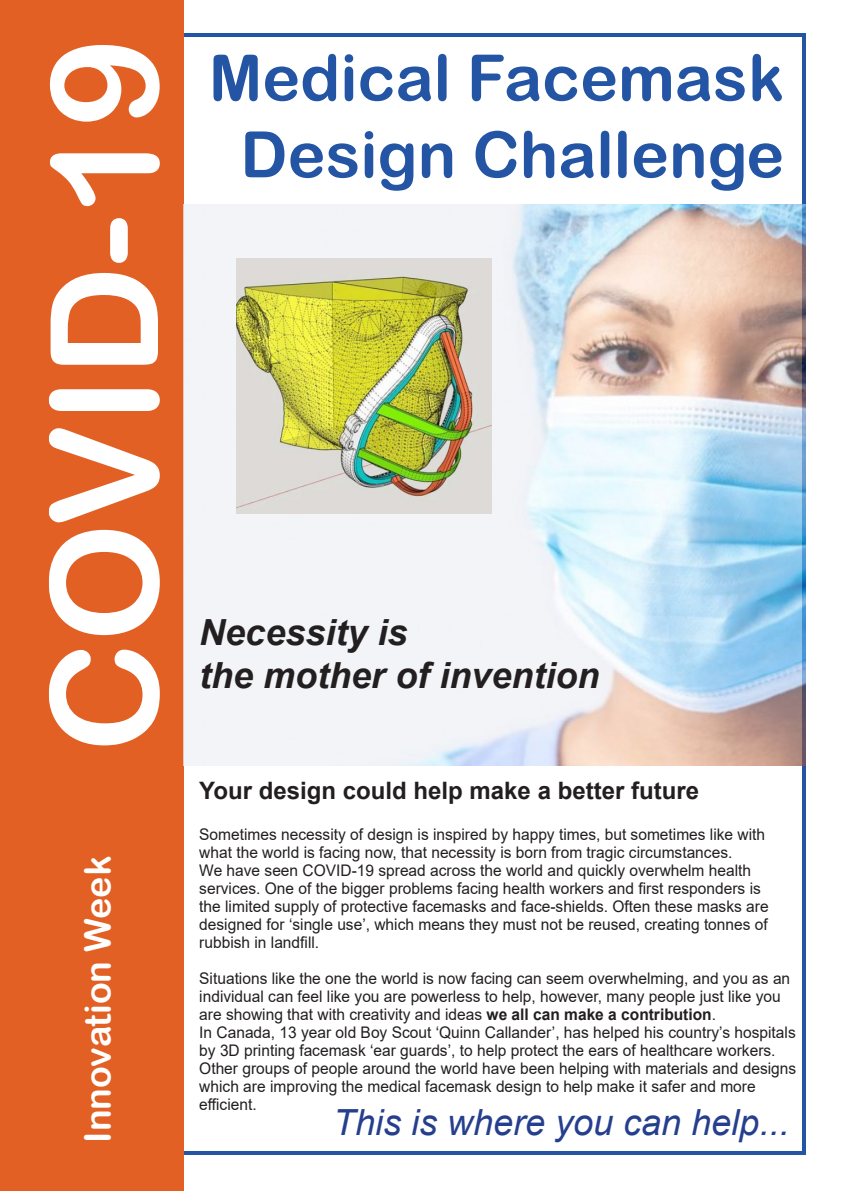
<style>
.page{position:relative;width:842px;height:1191px;background:#fff}
.page>*{position:absolute;margin:0;border:0;box-sizing:border-box;transform-origin:0 0}
.t1{font:150px "Arial Rounded MT Bold";color:#fff}
.t2{font:64px "Arial Rounded MT Bold";color:#2455a5}
.t3{font:italic 700 36px "Arial";color:#231f20}
.t4{font:italic 36px "Arial";color:#253f8e}
.t5{font:36px "Arial Rounded MT Bold";color:#fff}
.t6{font:700 24px "Arial";color:#231f20}
.t7{font:16px/18px "Arial";color:#231f20}
.s1{font-weight:700}
</style>
<div class="page">
<div style="left:0;top:1px;width:183px;height:1190px;background:#e26024"></div>
<img style="left:183px;top:204px;width:623px;height:561px">
<img style="left:237px;top:258px;width:255px;height:255px">
<h1 class="t1" style="left:16px;top:753px;width:717px;rotate:-90deg">COVID-19</h1>
<h3 class="t5" style="left:76px;top:1142px;width:288px;rotate:-90deg">Innovation Week</h3>
<p class="t2" style="left:209px;top:40px;width:577px">Medical Facemask</p>
<p class="t2" style="left:240px;top:117px;width:545px">Design Challenge</p>
<p class="t3" style="left:199px;top:608px;width:210px">Necessity is</p>
<p class="t3" style="left:199px;top:651px;width:402px">the mother of invention</p>
<p class="t6" style="left:199px;top:774px;width:501px">Your design could help make a better future</p>
<p class="t7" style="left:199px;top:825px;width:567px">Sometimes necessity of design is inspired by happy times, but sometimes like with what the world is facing now, that necessity is born from tragic circumstances.</p>
<p class="t7" style="left:199px;top:861px;width:571px">We have seen COVID-19 spread across the world and quickly overwhelm health services. One of the bigger problems facing health workers and first responders is the limited supply of protective facemasks and face-shields. Often these masks are designed for ‘single use’, which means they must not be reused, creating tonnes of rubbish in landfill.</p>
<p class="t7" style="left:199px;top:969px;width:592px">Situations like the one the world is now facing can seem overwhelming, and you as an individual can feel like you are powerless to help, however, many people just like you are showing that with creativity and ideas <span class="s1">we all can make a contribution</span>.</p>
<p class="t7" style="left:199px;top:1023px;width:598px">In Canada, 13 year old Boy Scout ‘Quinn Callander’, has helped his country’s hospitals by 3D printing facemask ‘ear guards’, to help protect the ears of healthcare workers.<br>Other groups of people around the world have been helping with materials and designs which are improving the medical facemask design to help make it safer and more efficient.</p>
<p class="t4" style="left:333px;top:1099px;width:458px">This is where you can help...</p>
</div>
